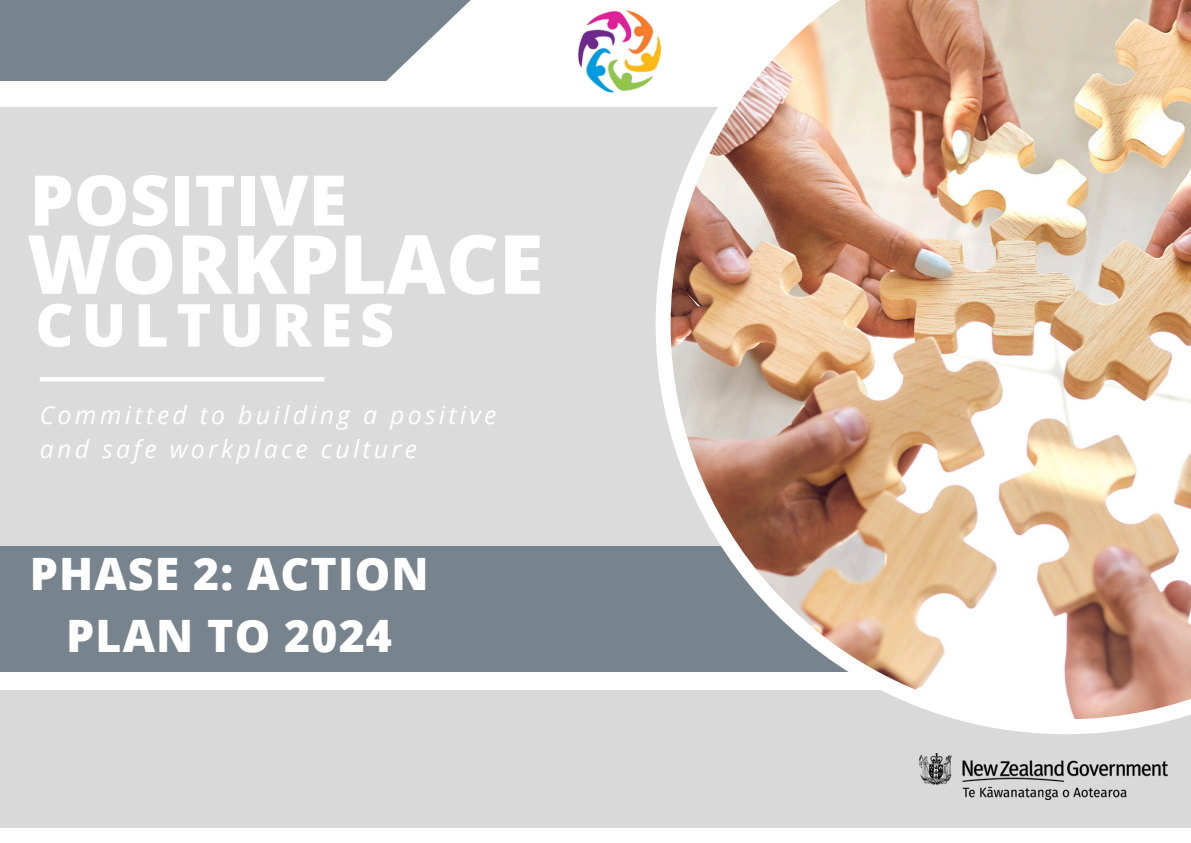
<style>
.page{position:relative;width:1191px;height:843px;background:#fff}
.page>*{position:absolute;margin:0;border:0;box-sizing:border-box;transform-origin:0 0}
.t1{font:800 81.5px "Open Sans";color:#fff}
.t2{font:800 69.9px "Open Sans";color:#fff}
.t3{font:800 59.2px "Open Sans";letter-spacing:.13em;color:#fff}
.t4{font:800 44.6px/62.2px "Open Sans";letter-spacing:.025em;color:#fff;text-align:center}
.t5{font:italic 24.9px/34.5px "Open Sans";letter-spacing:.13em;color:#fff}
</style>
<div class="page">
<div style="left:0;top:690px;width:1190px;height:137px;background:#d9d9d9"></div>
<div style="left:0;top:536px;width:976px;height:135px;background:#77838d"></div>
<div style="left:0;top:107px;width:1032px;height:438px;background:#dbdbdc"></div>
<img style="left:655px;top:0;width:535px;height:734px">
<svg style="left:0;top:0;width:598px;height:81px;fill:#77838d"></svg>
<hr style="left:40px;top:377px;width:284px;height:4px;background:#fff">
<img style="left:919px;top:753px;width:248px;height:45px">
<img style="left:577px;top:10px;width:84px;height:84px;border-radius:50%">
<h1 class="t2" style="left:30px;top:151px;width:319px">POSITIVE</h1>
<h3 class="t1" style="left:27px;top:206px;width:518px">WORKPLACE</h3>
<p class="t3" style="left:35px;top:283px;width:360px">CULTURES</p>
<p class="t5" style="left:40px;top:397px;width:458px">Committed to building a positive and safe workplace culture</p>
<h4 class="t4" style="left:30px;top:541px;width:400px">PHASE 2: ACTION<br>PLAN TO 2024</h4>
</div>
